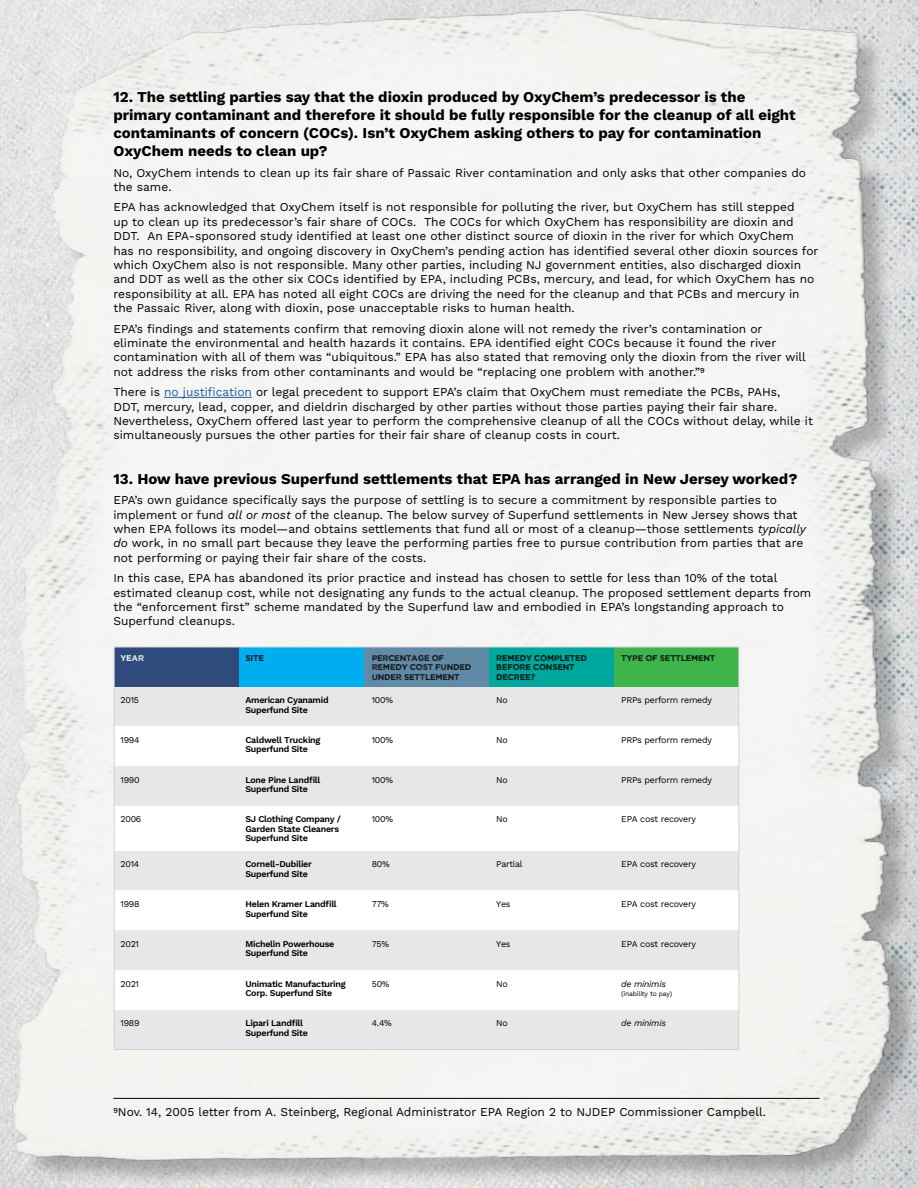
<style>
.page{position:relative;width:918px;height:1188px;background:#fff}
.page>*{position:absolute;margin:0;border:0;box-sizing:border-box;transform-origin:0 0}
.t1{font:700 15px/18px "Work Sans";color:#000}
.t2{font:12px/14.4px "Work Sans";color:#000}
.t3{font:8.85px/9.4px "Work Sans";letter-spacing:-.03em;color:#000}
.t4{font:italic 8.85px "Work Sans";letter-spacing:-.03em;color:#000}
.t5{font:8.4px/9.4px "Wicked Grit";letter-spacing:-.025em;color:#0d0d0d}
.t6{font:8.4px "Wicked Grit";color:#fff}
.t7{font:6.75px "Work Sans";letter-spacing:-.03em;color:#000}
.s1{color:#215e9e}
.s2{font-style:italic}
</style>
<div class="page">
<img style="left:0;top:0;width:918px;height:1188px">
<div style="left:18px;top:12px;width:900px;height:1176px;background:#000;opacity:.25"></div>
<hr style="left:164px;top:397px;width:88px;height:1px;background:#215e9e">
<hr style="left:113px;top:1098px;width:707px;height:1px;background:#000">
<div style="left:114px;top:647px;width:125px;height:40px;background:#2f4b7c"></div>
<div style="left:114px;top:687px;width:625px;height:39px;background:#e6e7e8"></div>
<div style="left:114px;top:726px;width:625px;height:40px;background:#fff"></div>
<div style="left:239px;top:647px;width:125px;height:40px;background:#00aeef"></div>
<div style="left:364px;top:647px;width:125px;height:40px;background:#618aa7"></div>
<div style="left:489px;top:647px;width:125px;height:40px;background:#00a79c"></div>
<div style="left:614px;top:647px;width:125px;height:40px;background:#3eb54a"></div>
<div style="left:114px;top:766px;width:625px;height:40px;background:#e6e7e8"></div>
<div style="left:114px;top:806px;width:625px;height:45px;background:#fff"></div>
<div style="left:114px;top:851px;width:625px;height:40px;background:#e6e7e8"></div>
<div style="left:114px;top:891px;width:625px;height:39px;background:#fff"></div>
<div style="left:114px;top:930px;width:625px;height:40px;background:#e6e7e8"></div>
<div style="left:114px;top:970px;width:625px;height:40px;background:#fff"></div>
<div style="left:114px;top:1010px;width:625px;height:40px;background:#e6e7e8"></div>
<p class="t1" style="left:113px;top:87px;width:684px">12. The settling parties say that the dioxin produced by OxyChem’s predecessor is the primary contaminant and therefore it should be fully responsible for the cleanup of all eight contaminants of concern (COCs). Isn’t OxyChem asking others to pay for contamination OxyChem needs to clean up?</p>
<p class="t2" style="left:113px;top:165px;width:694px">No, OxyChem intends to clean up its fair share of Passaic River contamination and only asks that other companies do the same.</p>
<p class="t2" style="left:113px;top:200px;width:707px">EPA has acknowledged that OxyChem itself is not responsible for polluting the river, but OxyChem has still stepped<br>up to clean up its predecessor’s fair share of COCs. The COCs for which OxyChem has responsibility are dioxin and DDT. An EPA-sponsored study identified at least one other distinct source of dioxin in the river for which OxyChem<br>has no responsibility, and ongoing discovery in OxyChem’s pending action has identified several other dioxin sources for which OxyChem also is not responsible. Many other parties, including NJ government entities, also discharged dioxin and DDT as well as the other six COCs identified by EPA, including PCBs, mercury, and lead, for which OxyChem has no responsibility at all. EPA has noted all eight COCs are driving the need for the cleanup and that PCBs and mercury in the Passaic River, along with dioxin, pose unacceptable risks to human health.</p>
<p class="t2" style="left:113px;top:321px;width:694px">EPA’s findings and statements confirm that removing dioxin alone will not remedy the river’s contamination or eliminate the environmental and health hazards it contains. EPA identified eight COCs because it found the river contamination with all of them was “ubiquitous.” EPA has also stated that removing only the dioxin from the river will not address the risks from other contaminants and would be “replacing one problem with another.”9</p>
<p class="t2" style="left:113px;top:384px;width:701px">There is <span class="s1">no justification</span> or legal precedent to support EPA’s claim that OxyChem must remediate the PCBs, PAHs,<br>DDT, mercury, lead, copper, and dieldrin discharged by other parties without those parties paying their fair share.<br>Nevertheless, OxyChem offered last year to perform the comprehensive cleanup of all the COCs without delay, while it simultaneously pursues the other parties for their fair share of cleanup costs in court.</p>
<p class="t1" style="left:113px;top:469px;width:686px">13. How have previous Superfund settlements that EPA has arranged in New Jersey worked?</p>
<p class="t2" style="left:113px;top:492px;width:694px">EPA’s own guidance specifically says the purpose of settling is to secure a commitment by responsible parties to implement or fund <span class="s2">all or most</span> of the cleanup. The below survey of Superfund settlements in New Jersey shows that when EPA follows its model—and obtains settlements that fund all or most of a cleanup—those settlements <span class="s2">typically do</span> work, in no small part because they leave the performing parties free to pursue contribution from parties that are not performing or paying their fair share of the costs.</p>
<p class="t2" style="left:113px;top:570px;width:699px">In this case, EPA has abandoned its prior practice and instead has chosen to settle for less than 10% of the total estimated cleanup cost, while not designating any funds to the actual cleanup. The proposed settlement departs from the “enforcement first” scheme mandated by the Superfund law and embodied in EPA’s longstanding approach to Superfund cleanups.</p>
<p class="t6" style="left:120px;top:652px;width:25px">YEAR</p>
<p class="t5" style="left:245px;top:652px;width:20px">SITE</p>
<p class="t5" style="left:372px;top:652px;width:101px">PERCENTAGE OF<br>REMEDY COST FUNDED<br>UNDER SETTLEMENT</p>
<p class="t5" style="left:496px;top:652px;width:92px">REMEDY COMPLETED<br>BEFORE CONSENT<br>DECREE?</p>
<p class="t5" style="left:621px;top:652px;width:96px">TYPE OF SETTLEMENT</p>
<p class="t3" style="left:120px;top:695px;width:20px">2015</p>
<p class="t3" style="left:245px;top:695px;width:85px">American Cyanamid</p>
<p class="t3" style="left:372px;top:695px;width:23px">100%</p>
<p class="t3" style="left:496px;top:695px;width:13px">No</p>
<p class="t3" style="left:621px;top:695px;width:92px">PRPs perform remedy</p>
<p class="t3" style="left:245px;top:705px;width:64px">Superfund Site</p>
<p class="t3" style="left:120px;top:735px;width:21px">1994</p>
<p class="t3" style="left:245px;top:735px;width:76px">Caldwell Trucking</p>
<p class="t3" style="left:372px;top:735px;width:23px">100%</p>
<p class="t3" style="left:496px;top:735px;width:13px">No</p>
<p class="t3" style="left:621px;top:735px;width:92px">PRPs perform remedy</p>
<p class="t3" style="left:245px;top:744px;width:64px">Superfund Site</p>
<p class="t3" style="left:120px;top:775px;width:21px">1990</p>
<p class="t3" style="left:245px;top:775px;width:76px">Lone Pine Landfill</p>
<p class="t3" style="left:372px;top:775px;width:23px">100%</p>
<p class="t3" style="left:496px;top:775px;width:13px">No</p>
<p class="t3" style="left:621px;top:775px;width:92px">PRPs perform remedy</p>
<p class="t3" style="left:245px;top:784px;width:64px">Superfund Site</p>
<p class="t3" style="left:120px;top:814px;width:22px">2006</p>
<p class="t3" style="left:245px;top:814px;width:97px">SJ Clothing Company /</p>
<p class="t3" style="left:372px;top:814px;width:23px">100%</p>
<p class="t3" style="left:496px;top:814px;width:13px">No</p>
<p class="t3" style="left:621px;top:814px;width:76px">EPA cost recovery</p>
<p class="t3" style="left:245px;top:824px;width:95px">Garden State Cleaners<br>Superfund Site</p>
<p class="t3" style="left:120px;top:859px;width:20px">2014</p>
<p class="t3" style="left:245px;top:859px;width:68px">Cornell-Dubilier</p>
<p class="t3" style="left:372px;top:859px;width:20px">80%</p>
<p class="t3" style="left:496px;top:859px;width:28px">Partial</p>
<p class="t3" style="left:621px;top:859px;width:76px">EPA cost recovery</p>
<p class="t3" style="left:245px;top:869px;width:64px">Superfund Site</p>
<p class="t3" style="left:120px;top:899px;width:21px">1998</p>
<p class="t3" style="left:245px;top:899px;width:93px">Helen Kramer Landfill</p>
<p class="t3" style="left:372px;top:899px;width:19px">77%</p>
<p class="t3" style="left:496px;top:899px;width:16px">Yes</p>
<p class="t3" style="left:621px;top:899px;width:76px">EPA cost recovery</p>
<p class="t3" style="left:245px;top:908px;width:64px">Superfund Site</p>
<p class="t3" style="left:120px;top:939px;width:20px">2021</p>
<p class="t3" style="left:245px;top:939px;width:90px">Michelin Powerhouse</p>
<p class="t3" style="left:372px;top:939px;width:19px">75%</p>
<p class="t3" style="left:496px;top:939px;width:16px">Yes</p>
<p class="t3" style="left:621px;top:939px;width:76px">EPA cost recovery</p>
<p class="t3" style="left:245px;top:948px;width:64px">Superfund Site</p>
<p class="t3" style="left:120px;top:978px;width:20px">2021</p>
<p class="t3" style="left:372px;top:978px;width:19px">50%</p>
<p class="t3" style="left:496px;top:978px;width:13px">No</p>
<p class="t4" style="left:621px;top:977px;width:46px">de minimis</p>
<p class="t7" style="left:621px;top:989px;width:52px">(inability to pay)</p>
<p class="t3" style="left:245px;top:978px;width:102px">Unimatic Manufacturing<br>Corp. Superfund Site</p>
<p class="t3" style="left:120px;top:1018px;width:21px">1989</p>
<p class="t3" style="left:245px;top:1018px;width:59px">Lipari Landfill</p>
<p class="t3" style="left:372px;top:1018px;width:22px">4.4%</p>
<p class="t3" style="left:496px;top:1018px;width:13px">No</p>
<p class="t4" style="left:621px;top:1017px;width:46px">de minimis</p>
<p class="t3" style="left:245px;top:1028px;width:64px">Superfund Site</p>
<p class="t2" style="left:113px;top:1104px;width:654px">9Nov. 14, 2005 letter from A. Steinberg, Regional Administrator EPA Region 2 to NJDEP Commissioner Campbell.</p>
</div>
